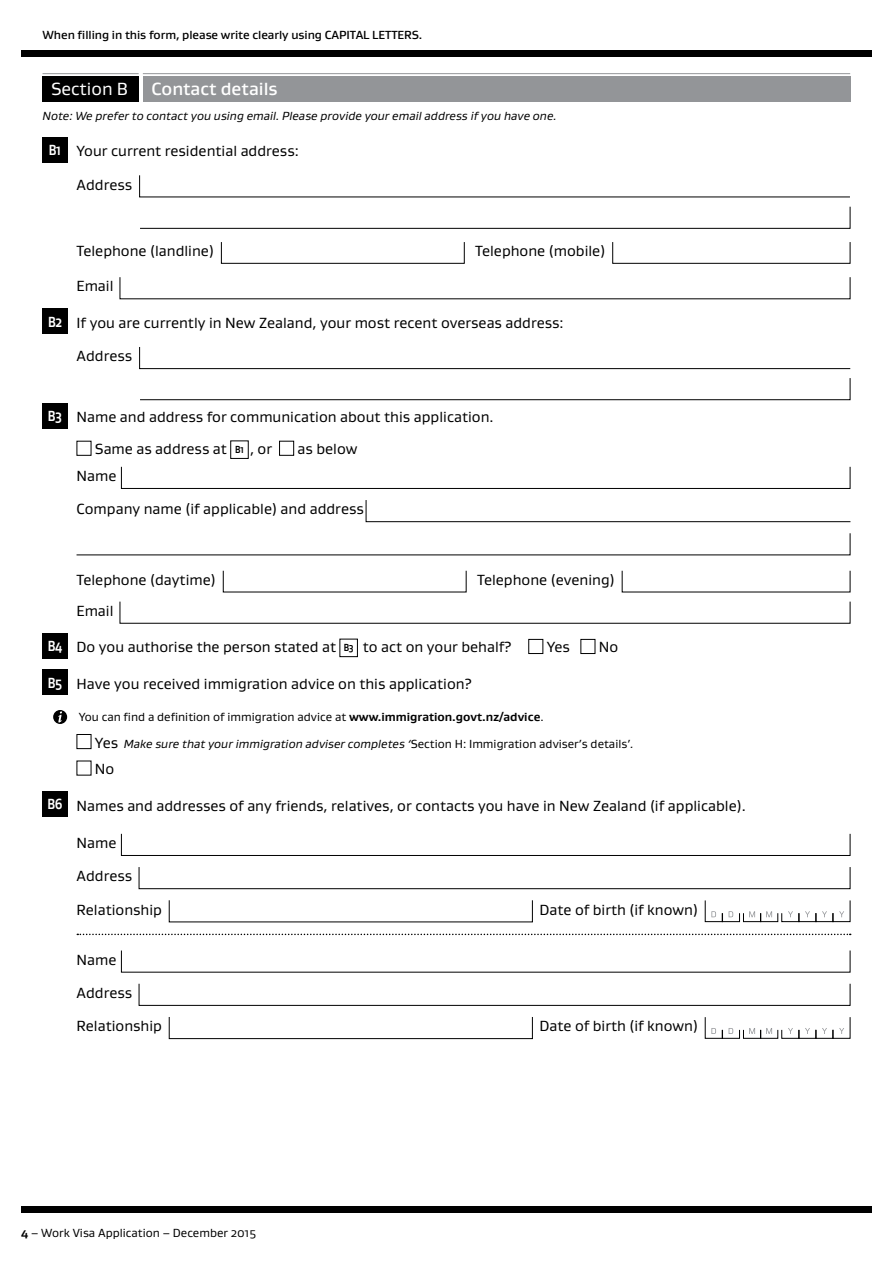
<style>
.page{position:relative;width:893px;height:1263px;background:#fff}
.page>*{position:absolute;margin:0;border:0;box-sizing:border-box;transform-origin:0 0}
.t1{font:500 18px "Gustan";color:#fff}
.t2{font:18px "Gustan";color:#fff}
.t3{font:15px/31.7px "Gustan";color:#000}
.t4{font:italic 12px "Gustan";color:#000}
.t5{font:12px "Gustan";color:#000}
.t6{font:500 12px "Gustan";letter-spacing:-.005em;color:#000}
.s1{font-weight:700;color:#fff}
.s2{font-weight:700;font-size:10.5px}
.s3{font-weight:700}
.s4{font-style:normal;font-size:15px}
.s5{font-style:normal}
</style>
<div class="page">
<div style="left:21px;top:50px;width:851px;height:7px;background:#000"></div>
<div style="left:21px;top:1206px;width:851px;height:7px;background:#000"></div>
<svg style="left:77px;top:934px;width:774px;height:1px"></svg>
<div style="left:43px;top:77px;width:96px;height:25px;background:#000"></div>
<hr style="left:43px;top:73px;width:96px;height:1px;background:#939598">
<div style="left:143px;top:77px;width:707px;height:25px;background:#939598"></div>
<hr style="left:143px;top:73px;width:707px;height:1px;background:#939598">
<div style="left:43px;top:137px;width:25px;height:25px;background:#000"></div>
<svg style="left:139px;top:175px;width:711px;height:23px"></svg>
<svg style="left:140px;top:206px;width:711px;height:23px"></svg>
<div style="left:221px;top:242px;width:244px;height:22px;border:1px solid #000"></div>
<div style="left:612px;top:242px;width:238px;height:22px;border:1px solid #000"></div>
<svg style="left:119px;top:277px;width:732px;height:23px"></svg>
<div style="left:43px;top:309px;width:25px;height:25px;background:#000"></div>
<svg style="left:139px;top:347px;width:712px;height:22px"></svg>
<svg style="left:140px;top:378px;width:711px;height:22px"></svg>
<div style="left:43px;top:403px;width:25px;height:25px;background:#000"></div>
<div style="left:77px;top:441px;width:14px;height:15px;border:1px solid #000"></div>
<div style="left:230px;top:441px;width:19px;height:18px;border:1px solid #000"></div>
<div style="left:279px;top:441px;width:15px;height:15px;border:1px solid #000"></div>
<svg style="left:121px;top:466px;width:730px;height:23px"></svg>
<svg style="left:365px;top:500px;width:486px;height:22px"></svg>
<svg style="left:76px;top:533px;width:775px;height:23px"></svg>
<svg style="left:119px;top:601px;width:732px;height:23px"></svg>
<div style="left:43px;top:633px;width:25px;height:25px;background:#000"></div>
<div style="left:340px;top:639px;width:18px;height:18px;border:1px solid #000"></div>
<div style="left:528px;top:639px;width:15px;height:15px;border:1px solid #000"></div>
<div style="left:580px;top:639px;width:15px;height:15px;border:1px solid #000"></div>
<div style="left:43px;top:670px;width:25px;height:25px;background:#000"></div>
<div style="left:53px;top:710px;width:14px;height:14px;background:#000;border-radius:50%"></div>
<svg style="left:58px;top:711px;width:4px;height:11px"></svg>
<div style="left:77px;top:734px;width:14px;height:15px;border:1px solid #000"></div>
<div style="left:43px;top:791px;width:25px;height:25px;background:#000"></div>
<svg style="left:121px;top:833px;width:730px;height:23px"></svg>
<svg style="left:138px;top:867px;width:713px;height:22px"></svg>
<svg style="left:168px;top:900px;width:365px;height:23px"></svg>
<svg style="left:704px;top:900px;width:147px;height:22px"></svg>
<svg style="left:121px;top:950px;width:730px;height:23px"></svg>
<svg style="left:138px;top:983px;width:713px;height:23px"></svg>
<svg style="left:168px;top:1017px;width:365px;height:22px"></svg>
<svg style="left:704px;top:1017px;width:147px;height:22px"></svg>
<p class="t6" style="left:43px;top:27px;width:381px">When filling in this form, please write clearly using CAPITAL LETTERS.</p>
<p class="t2" style="left:51px;top:77px;width:78px">Section B</p>
<p class="t1" style="left:151px;top:77px;width:128px">Contact details</p>
<p class="t4" style="left:43px;top:108px;width:516px">Note: We prefer to contact you using email. Please provide your email address if you have one.</p>
<p class="t3" style="left:49px;top:135px;width:251px"><span class="s1">B1</span> Your current residential address:</p>
<p class="t3" style="left:77px;top:168px;width:57px">Address</p>
<p class="t3" style="left:77px;top:235px;width:139px">Telephone (landline)</p>
<p class="t3" style="left:475px;top:235px;width:132px">Telephone (mobile)</p>
<p class="t3" style="left:77px;top:270px;width:39px">Email</p>
<p class="t3" style="left:48px;top:307px;width:517px"><span class="s1">B2</span> If you are currently in New Zealand, your most recent overseas address:</p>
<p class="t3" style="left:77px;top:340px;width:57px">Address</p>
<p class="t3" style="left:95px;top:401px;width:400px;text-indent:-47px"><span class="s1">B3</span> Name and address for communication about this application.<br>Same as address at <span class="s2">B1</span> , or</p>
<p class="t3" style="left:298px;top:433px;width:61px">as below</p>
<p class="t3" style="left:77px;top:460px;width:41px">Name</p>
<p class="t3" style="left:77px;top:493px;width:289px">Company name (if applicable) and address</p>
<p class="t3" style="left:77px;top:563px;width:141px">Telephone (daytime)</p>
<p class="t3" style="left:477px;top:563px;width:139px">Telephone (evening)</p>
<p class="t3" style="left:77px;top:594px;width:39px">Email</p>
<p class="t3" style="left:48px;top:631px;width:465px"><span class="s1">B4</span> Do you authorise the person stated at <span class="s2">B3</span> to act on your behalf?</p>
<p class="t3" style="left:547px;top:631px;width:25px">Yes</p>
<p class="t3" style="left:599px;top:631px;width:21px">No</p>
<p class="t3" style="left:48px;top:668px;width:425px"><span class="s1">B5</span> Have you received immigration advice on this application?</p>
<p class="t5" style="left:79px;top:709px;width:467px">You can find a definition of immigration advice at <span class="s3">www.immigration.govt.nz/advice</span>.</p>
<p class="t4" style="left:95px;top:736px;width:540px"><span class="s4">Yes</span> Make sure that your immigration adviser completes ‘<span class="s5">Section H: Immigration adviser’s details’</span>.</p>
<p class="t3" style="left:95px;top:753px;width:21px">No</p>
<p class="t3" style="left:47px;top:789px;width:700px"><span class="s1">B6</span> Names and addresses of any friends, relatives, or contacts you have in New Zealand (if applicable).</p>
<p class="t3" style="left:77px;top:827px;width:41px">Name</p>
<p class="t3" style="left:77px;top:860px;width:57px">Address</p>
<p class="t3" style="left:77px;top:893px;width:87px">Relationship</p>
<p class="t3" style="left:540px;top:893px;width:160px">Date of birth (if known)</p>
<p class="t3" style="left:77px;top:943px;width:41px">Name</p>
<p class="t3" style="left:77px;top:976px;width:57px">Address</p>
<p class="t3" style="left:77px;top:1010px;width:87px">Relationship</p>
<p class="t3" style="left:540px;top:1010px;width:160px">Date of birth (if known)</p>
<p class="t5" style="left:21px;top:1225px;width:236px"><span class="s3">4</span> – Work Visa Application – December 2015</p>
</div>
